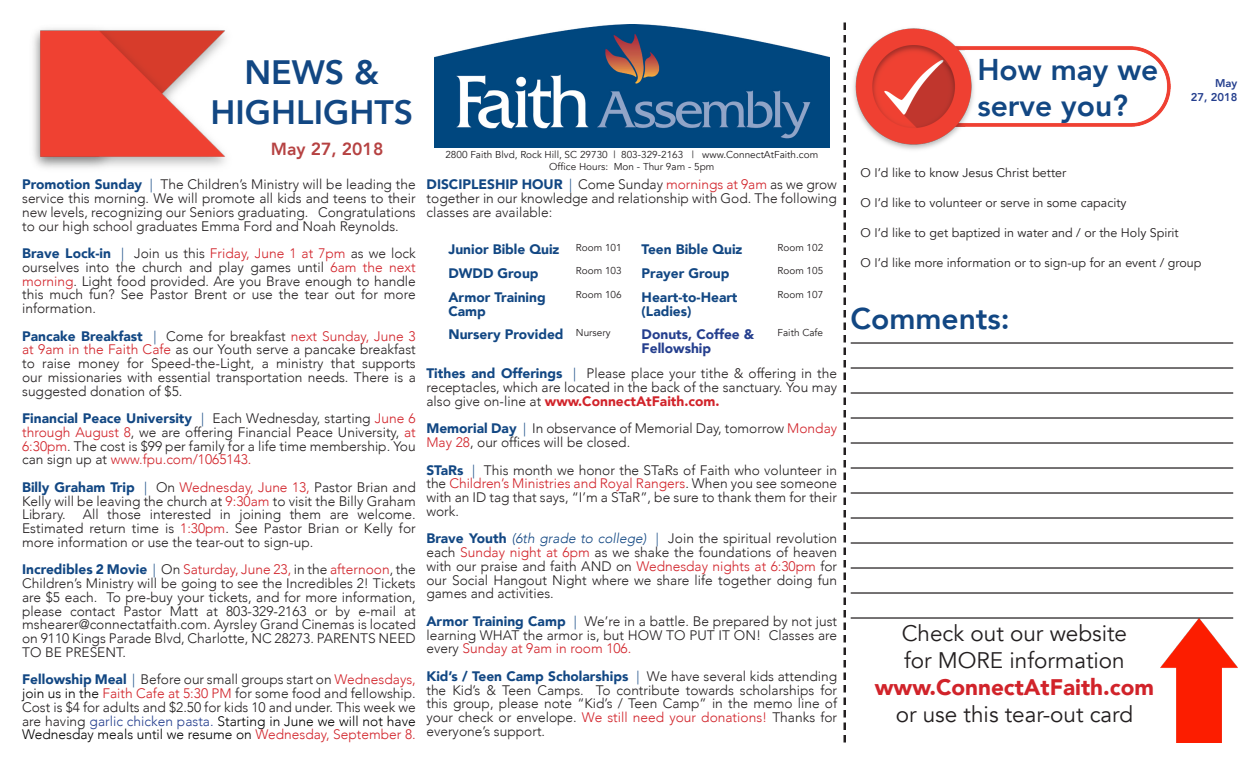
<style>
.page{position:relative;width:1260px;height:765px;background:#fff}
.page>*{position:absolute;margin:0;border:0;box-sizing:border-box;transform-origin:0 0}
.t1{font:800 33.75px/40.5px "Avenir";color:#124783;text-align:center}
.t2{font:800 30px/36px "Avenir";color:#124783}
.t3{font:22.5px "Avenir";color:#231f20}
.t4{font:900 22.5px "Avenir";color:#d1232a}
.t5{font:800 17.5px "Avenir";color:#b64242}
.t6{font:300 13.75px/13.8px "Avenir";color:#231f20;text-align:justify}
.t7{font:900 13.75px/13.8px "Avenir";color:#124783}
.t8{font:900 13.75px/13.8px "Avenir";color:#253f8e}
.t9{font:12.5px "Avenir";color:#231f20}
.t10{font:800 11.25px "Avenir";color:#253f8e}
.t11{font:10px "Avenir";color:#231f20}
.s1{font-weight:900;color:#124783}
.s2{color:#124783}
.s3{color:#d1232a}
.s4{color:#000}
.s5{color:#253f8e}
.s6{font-weight:900;color:#d1232a}
.s7{font-style:italic;color:#124783}
</style>
<div class="page">
<img style="left:434px;top:24px;width:395px;height:124px">
<svg style="left:843px;top:22px;width:3px;height:720px"></svg>
<img style="left:33px;top:28px;width:193px;height:140px">
<img style="left:853px;top:28px;width:318px;height:122px">
<hr style="left:851px;top:342px;width:382px;height:2px;background:#231f20">
<hr style="left:851px;top:367px;width:382px;height:2px;background:#231f20">
<hr style="left:851px;top:392px;width:382px;height:2px;background:#231f20">
<hr style="left:851px;top:417px;width:382px;height:2px;background:#231f20">
<hr style="left:851px;top:442px;width:382px;height:2px;background:#231f20">
<hr style="left:851px;top:467px;width:382px;height:2px;background:#231f20">
<hr style="left:851px;top:492px;width:382px;height:2px;background:#231f20">
<hr style="left:851px;top:517px;width:382px;height:2px;background:#231f20">
<hr style="left:851px;top:542px;width:382px;height:2px;background:#231f20">
<hr style="left:851px;top:567px;width:382px;height:2px;background:#231f20">
<hr style="left:851px;top:592px;width:382px;height:2px;background:#231f20">
<hr style="left:851px;top:617px;width:382px;height:2px;background:#231f20">
<img style="left:1160px;top:619px;width:78px;height:123px">
<p class="t1" style="left:211px;top:52px;width:204px">NEWS &amp;<br>HIGHLIGHTS</p>
<p class="t5" style="left:271px;top:135px;width:114px">May 27, 2018</p>
<p class="t6" style="left:22px;top:178px;width:395px"><span class="s1">Promotion Sunday</span> <span class="s2">|</span> The Children’s Ministry will be leading the service this morning. We will promote all kids and teens to their new levels, recognizing our Seniors graduating. Congratulations to our high school graduates Emma Ford and Noah Reynolds.</p>
<p class="t6" style="left:22px;top:247px;width:395px"><span class="s1">Brave Lock-in</span> <span class="s2">|</span> Join us this <span class="s3">Friday, June 1 at 7pm</span> as we lock ourselves into the church and play games until <span class="s3">6am the next morning</span>. Light food provided. Are you Brave enough to handle this much fun? See Pastor Brent or use the tear out for more information.</p>
<p class="t6" style="left:22px;top:329px;width:395px"><span class="s1">Pancake Breakfast</span> <span class="s2">|</span> Come for breakfast <span class="s3">next Sunday, June 3 at 9am in the Faith Cafe</span> as our Youth serve a pancake breakfast to raise money for Speed-the-Light, a ministry that supports our missionaries with essential transportation needs. There is a suggested donation of $5.</p>
<p class="t6" style="left:22px;top:412px;width:395px"><span class="s1">Financial Peace University</span> <span class="s2">|</span> Each Wednesday, starting <span class="s3">June 6 through August 8</span>, we are offering Financial Peace University, <span class="s3">at 6:30pm</span>. The cost is $99 per family for a life time membership. You can sign up at <span class="s3">www.fpu.com/1065143.</span></p>
<p class="t6" style="left:22px;top:480px;width:395px"><span class="s1">Billy Graham Trip</span> <span class="s2">|</span> On <span class="s3">Wednesday, June 13,</span> Pastor Brian and Kelly will be leaving the church at <span class="s3">9:30am</span> to visit the Billy Graham Library. All those interested in joining them are welcome.<br>Estimated return time is <span class="s3">1:30pm</span>. See Pastor Brian or Kelly for more information or use the tear-out to sign-up.</p>
<p class="t6" style="left:22px;top:563px;width:395px"><span class="s1">Incredibles 2 Movie</span> <span class="s2">|</span> On <span class="s3">Saturday, June 23,</span> in the <span class="s3">afternoon</span>, the Children’s Ministry will be going to see the Incredibles 2! Tickets are $5 each. To pre-buy your tickets, and for more information, please contact Pastor Matt at 803-329-2163 or by e-mail at mshearer@connectatfaith.com. Ayrsley Grand Cinemas is located on 9110 Kings Parade Blvd, Charlotte, NC 28273. PARENTS NEED TO BE PRESENT.</p>
<p class="t6" style="left:22px;top:673px;width:395px"><span class="s1">Fellowship Meal</span> <span class="s2">|</span> Before our small groups start on <span class="s3">Wednesdays, </span><span class="s4">join us in the</span> <span class="s3">Faith Cafe at 5:30 PM</span> for some food and fellowship.<br>Cost is $4 for adults and $2.50 for kids 10 and under. This week we are having <span class="s5">garlic chicken pasta.</span> <span class="s4">Starting in June we will not have Wednesday meals until we resume on</span> <span class="s3">Wednesday, September 8.</span></p>
<p class="t11" style="left:445px;top:148px;width:374px">2800 Faith Blvd, Rock Hill, SC 29730 | 803-329-2163 | www.ConnectAtFaith.com</p>
<p class="t11" style="left:549px;top:160px;width:167px">Office Hours: Mon - Thur 9am - 5pm</p>
<p class="t6" style="left:427px;top:178px;width:412px"><span class="s1">DISCIPLESHIP HOUR</span> <span class="s2">|</span> Come Sunday <span class="s3">mornings at 9am</span> as we grow together in our knowledge and relationship with God. The following classes are available:</p>
<p class="t7" style="left:448px;top:242px;width:113px">Junior Bible Quiz</p>
<p class="t11" style="left:576px;top:241px;width:47px">Room 101</p>
<p class="t7" style="left:642px;top:242px;width:102px">Teen Bible Quiz</p>
<p class="t11" style="left:778px;top:241px;width:47px">Room 102</p>
<p class="t7" style="left:448px;top:266px;width:92px">DWDD Group</p>
<p class="t11" style="left:576px;top:265px;width:47px">Room 103</p>
<p class="t7" style="left:642px;top:266px;width:89px">Prayer Group</p>
<p class="t11" style="left:778px;top:265px;width:47px">Room 105</p>
<p class="t7" style="left:448px;top:290px;width:99px">Armor Training<br>Camp</p>
<p class="t11" style="left:576px;top:289px;width:47px">Room 106</p>
<p class="t7" style="left:642px;top:290px;width:97px">Heart-to-Heart (Ladies)</p>
<p class="t11" style="left:778px;top:289px;width:47px">Room 107</p>
<p class="t7" style="left:448px;top:327px;width:117px">Nursery Provided</p>
<p class="t11" style="left:576px;top:326px;width:36px">Nursery</p>
<p class="t8" style="left:642px;top:327px;width:114px">Donuts, Coffee &amp;<br>Fellowship</p>
<p class="t11" style="left:778px;top:326px;width:47px">Faith Cafe</p>
<p class="t6" style="left:426px;top:367px;width:412px"><span class="s1">Tithes and Offerings</span> <span class="s2">|</span> Please place your tithe &amp; offering in the receptacles, which are located in the back of the sanctuary. You may also give on-line at <span class="s6">www.ConnectAtFaith.com.</span></p>
<p class="t6" style="left:426px;top:422px;width:412px"><span class="s1">Memorial Day</span> <span class="s2">|</span> In observance of Memorial Day, tomorrow <span class="s3">Monday<br>May 28</span>, our offices will be closed.</p>
<p class="t6" style="left:426px;top:463px;width:412px"><span class="s1">STaRs</span> <span class="s2">|</span> This month we honor the STaRs of Faith who volunteer in the <span class="s3">Children’s Ministries and Royal Rangers</span>. When you see someone with an ID tag that says, “I’m a STaR”, be sure to thank them for their work.</p>
<p class="t6" style="left:426px;top:532px;width:412px"><span class="s1">Brave Youth</span> <span class="s7">(6th grade to college)</span> <span class="s2">|</span> Join the spiritual revolution each <span class="s3">Sunday night at 6pm</span> as we shake the foundations of heaven with our praise and faith AND on <span class="s3">Wednesday nights at 6:30pm</span> for our Social Hangout Night where we share life together doing fun games and activities.</p>
<p class="t6" style="left:426px;top:614px;width:412px"><span class="s1">Armor Training Camp</span> <span class="s2">|</span> We’re in a battle. Be prepared by not just learning WHAT the armor is, but HOW TO PUT IT ON! Classes are every <span class="s3">Sunday at 9am in room 106.</span></p>
<p class="t6" style="left:426px;top:669px;width:412px"><span class="s1">Kid’s / Teen Camp Scholarships</span> <span class="s2">|</span> We have several kids attending the Kid’s &amp; Teen Camps. To contribute towards scholarships for this group, please note “Kid’s / Teen Camp” in the memo line of your check or envelope. <span class="s3">We still need your donations!</span> Thanks for everyone’s support.</p>
<p class="t2" style="left:977px;top:52px;width:183px">How may we serve you?</p>
<p class="t10" style="left:1215px;top:74px;width:24px">May</p>
<p class="t10" style="left:1191px;top:88px;width:48px">27, 2018</p>
<p class="t9" style="left:861px;top:165px;width:207px">O I’d like to know Jesus Christ better</p>
<p class="t9" style="left:861px;top:195px;width:268px">O I’d like to volunteer or serve in some capacity</p>
<p class="t9" style="left:861px;top:225px;width:320px">O I’d like to get baptized in water and / or the Holy Spirit</p>
<p class="t9" style="left:861px;top:255px;width:343px">O I’d like more information or to sign-up for an event / group</p>
<p class="t2" style="left:851px;top:300px;width:161px">Comments:</p>
<p class="t3" style="left:902px;top:620px;width:227px">Check out our website</p>
<p class="t3" style="left:904px;top:647px;width:222px">for MORE information</p>
<p class="t4" style="left:875px;top:668px;width:281px">www.ConnectAtFaith.com</p>
<p class="t3" style="left:896px;top:701px;width:239px">or use this tear-out card</p>
</div>
